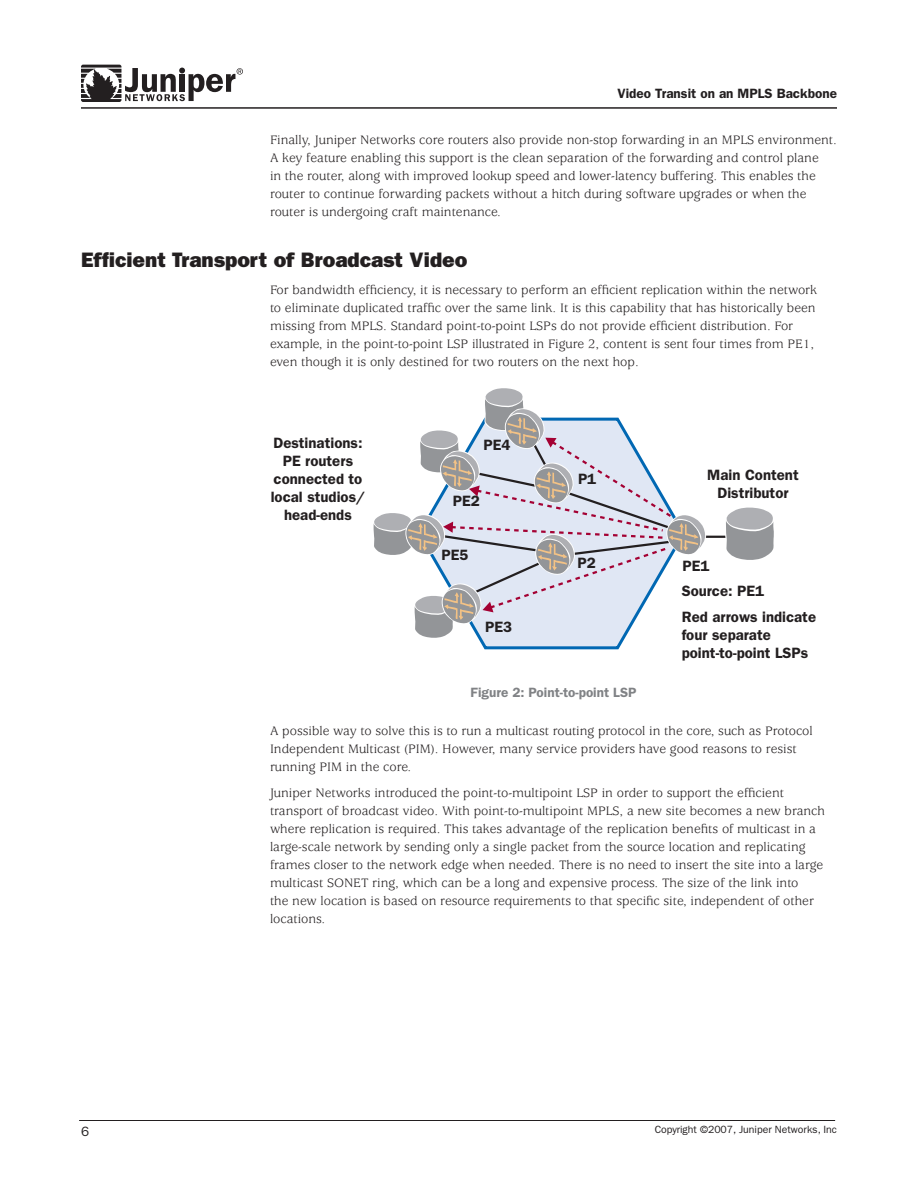
<style>
.page{position:relative;width:918px;height:1188px;background:#fff}
.page>*{position:absolute;margin:0;border:0;box-sizing:border-box;transform-origin:0 0}
.t1{font:21px "ITC Franklin Gothic Std Hvy";color:#231f20}
.t2{font:600 15px/18px "ITC Franklin Gothic Std";color:#231f20;text-align:center}
.t3{font:13.5px/18px "Usherwood Std";color:#231f20}
.t4{font:600 13.5px "ITC Franklin Gothic Std";color:#231f20}
.t5{font:600 13.5px "ITC Franklin Gothic Std";color:#808285}
.t6{font:10.5px "ITC Franklin Gothic Std";color:#231f20}
</style>
<div class="page">
<hr style="left:81px;top:107px;width:756px;height:2px;background:#231f20">
<svg style="left:81px;top:65px;width:162px;height:37px"></svg>
<hr style="left:79px;top:1120px;width:756px;height:1px;background:#231f20">
<svg style="left:478px;top:639px;width:147px;height:11px;background:#a4c5e2"></svg>
<hr style="left:673px;top:536px;width:65px;height:2px;background:#231f20">
<svg style="left:725px;top:507px;width:49px;height:53px;background:#aeafb2"></svg>
<svg style="left:373px;top:388px;width:334px;height:251px"></svg>
<p class="t4" style="left:617px;top:86px;width:221px">Video Transit on an MPLS Backbone</p>
<p class="t3" style="left:270px;top:132px;width:568px">Finally, Juniper Networks core routers also provide non-stop forwarding in an MPLS environment.<br>A key feature enabling this support is the clean separation of the forwarding and control plane<br>in the router, along with improved lookup speed and lower-latency buffering. This enables the router to continue forwarding packets without a hitch during software upgrades or when the router is undergoing craft maintenance.</p>
<h1 class="t1" style="left:81px;top:248px;width:388px">Efficient Transport of Broadcast Video</h1>
<p class="t3" style="left:270px;top:281px;width:549px">For bandwidth efficiency, it is necessary to perform an efficient replication within the network to eliminate duplicated traffic over the same link. It is this capability that has historically been missing from MPLS. Standard point-to-point LSPs do not provide efficient distribution. For example, in the point-to-point LSP illustrated in Figure 2, content is sent four times from PE1, even though it is only destined for two routers on the next hop.</p>
<p class="t2" style="left:271px;top:434px;width:96px">Destinations:<br>PE routers connected to local studios/ head-ends</p>
<p class="t2" style="left:483px;top:436px;width:28px">PE4</p>
<p class="t2" style="left:453px;top:492px;width:28px">PE2</p>
<p class="t2" style="left:441px;top:545px;width:28px">PE5</p>
<p class="t2" style="left:485px;top:618px;width:28px">PE3</p>
<p class="t2" style="left:578px;top:469px;width:20px">P1</p>
<p class="t2" style="left:707px;top:466px;width:93px">Main Content<br>Distributor</p>
<p class="t2" style="left:578px;top:554px;width:20px">P2</p>
<p class="t2" style="left:683px;top:557px;width:28px">PE1</p>
<p class="t2" style="left:682px;top:581px;width:84px">Source: PE1</p>
<p class="t2" style="left:682px;top:608px;width:136px;text-align:left">Red arrows indicate four separate point-to-point LSPs</p>
<p class="t5" style="left:470px;top:684px;width:168px">Figure 2: Point-to-point LSP</p>
<p class="t3" style="left:270px;top:722px;width:544px">A possible way to solve this is to run a multicast routing protocol in the core, such as Protocol<br>Independent Multicast (PIM). However, many service providers have good reasons to resist running PIM in the core.</p>
<p class="t3" style="left:270px;top:784px;width:557px">Juniper Networks introduced the point-to-multipoint LSP in order to support the efficient transport of broadcast video. With point-to-multipoint MPLS, a new site becomes a new branch where replication is required. This takes advantage of the replication benefits of multicast in a large-scale network by sending only a single packet from the source location and replicating frames closer to the network edge when needed. There is no need to insert the site into a large multicast SONET ring, which can be a long and expensive process. The size of the link into<br>the new location is based on resource requirements to that specific site, independent of other locations.</p>
<p class="t6" style="left:655px;top:1124px;width:184px">Copyright ©2007, Juniper Networks, Inc</p>
</div>
